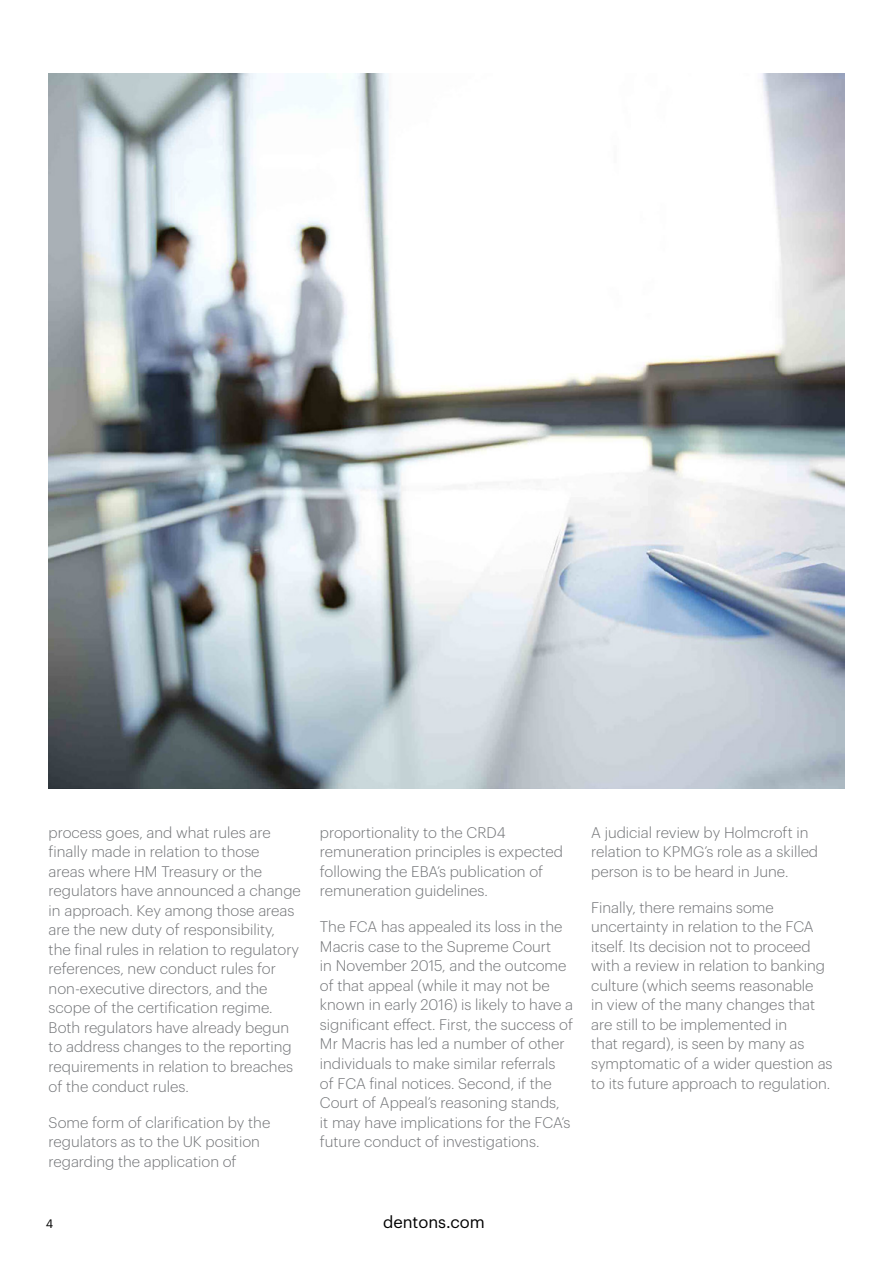
<style>
.page{position:relative;width:893px;height:1263px;background:#fff}
.page>*{position:absolute;margin:0;border:0;box-sizing:border-box;transform-origin:0 0}
.t1{font:16.5px "Dentons Sans";color:#000}
.t2{font:300 15px/19.5px "Dentons Sans";color:#717376}
.t3{font:12px "Dentons Sans";color:#000}
</style>
<div class="page">
<img style="left:49px;top:73px;width:795px;height:716px">
<p class="t2" style="left:49px;top:822px;width:254px">process goes, and what rules are finally made in relation to those<br>areas where HM Treasury or the regulators have announced a change in approach. Key among those areas are the new duty of responsibility, the final rules in relation to regulatory references, new conduct rules for non-executive directors, and the scope of the certification regime.<br>Both regulators have already begun to address changes to the reporting requirements in relation to breaches of the conduct rules.</p>
<p class="t2" style="left:49px;top:1111px;width:223px">Some form of clarification by the regulators as to the UK position regarding the application of</p>
<p class="t2" style="left:320px;top:822px;width:244px">proportionality to the CRD4 remuneration principles is expected following the EBA’s publication of remuneration guidelines.</p>
<p class="t2" style="left:320px;top:916px;width:255px">The FCA has appealed its loss in the Macris case to the Supreme Court<br>in November 2015, and the outcome of that appeal (while it may not be known in early 2016) is likely to have a significant effect. First, the success of Mr Macris has led a number of other individuals to make similar referrals<br>of FCA final notices. Second, if the Court of Appeal’s reasoning stands,<br>it may have implications for the FCA’s future conduct of investigations.</p>
<p class="t3" style="left:46px;top:1214px;width:9px">4</p>
<p class="t1" style="left:383px;top:1209px;width:103px">dentons.com</p>
<p class="t2" style="left:591px;top:822px;width:228px">A judicial review by Holmcroft in relation to KPMG’s role as a skilled person is to be heard in June.</p>
<p class="t2" style="left:591px;top:897px;width:243px">Finally, there remains some uncertainty in relation to the FCA itself. Its decision not to proceed with a review in relation to banking culture (which seems reasonable<br>in view of the many changes that are still to be implemented in<br>that regard), is seen by many as symptomatic of a wider question as to its future approach to regulation.</p>
</div>
